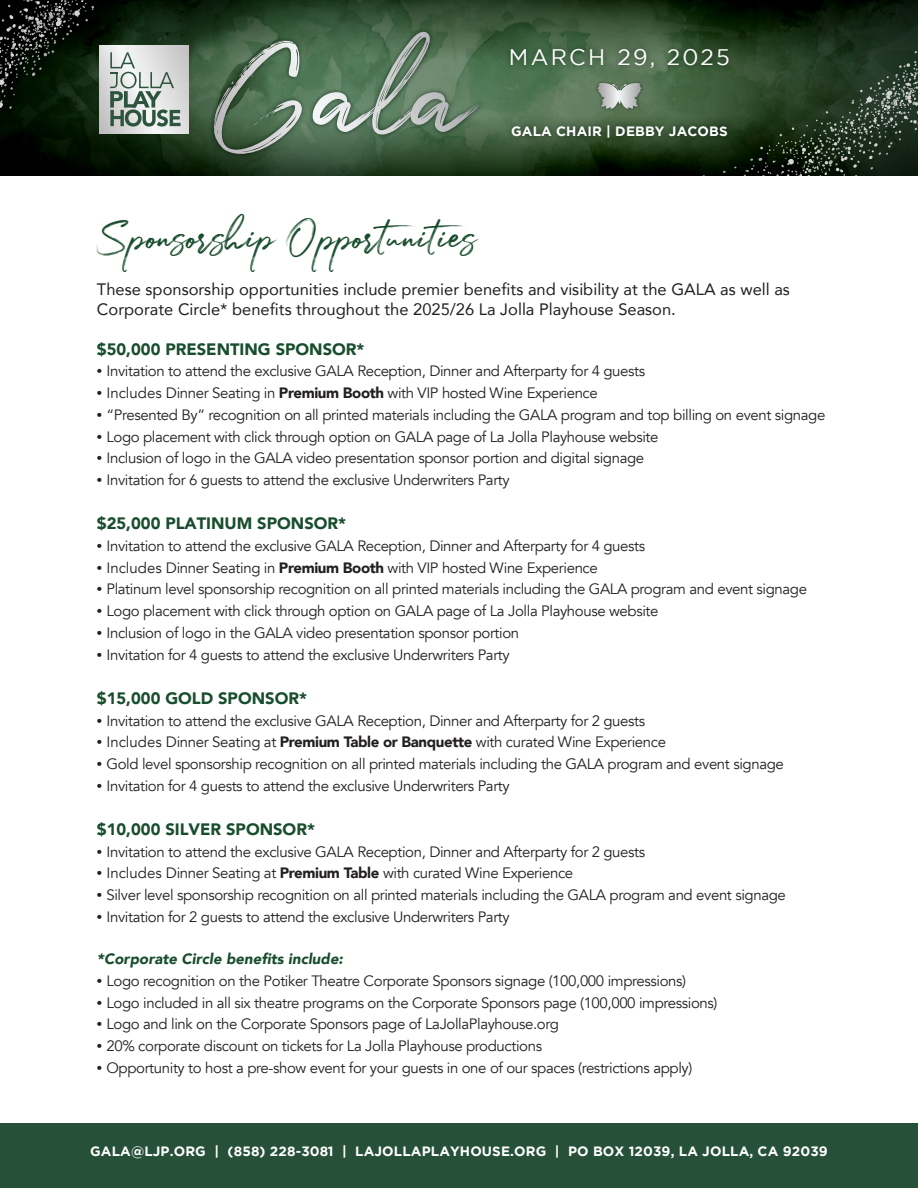
<style>
.page{position:relative;width:918px;height:1188px;background:#fff}
.page>*{position:absolute;margin:0;border:0;box-sizing:border-box;transform-origin:0 0}
.t1{font:45px "Julietta Messie";color:#184d2d}
.t2{font:22.5px "Gotham";letter-spacing:.1em;color:#fff}
.t3{font:16.5px/19.8px "Avenir";color:#231f20}
.t4{font:900 16.5px "Avenir";color:#184d2d}
.t5{font:15px "Avenir";letter-spacing:-.025em;color:#231f20}
.t6{font:italic 900 15px "Avenir";color:#184d2d}
.t7{font:700 13.5px "Gotham";letter-spacing:.01em;color:#fff}
.s1{font-family:"Gill Sans";font-weight:600}
.s2{font-weight:900}
</style>
<div class="page">
<img style="left:488px;top:64px;width:157px;height:46px">
<svg style="left:0;top:64px;width:207px;height:46px"></svg>
<svg style="left:645px;top:64px;width:99px;height:46px;background:#446341"></svg>
<svg style="left:94px;top:0;width:824px;height:64px;background:#1c321c"></svg>
<svg style="left:0;top:110px;width:744px;height:65px;background:#132611"></svg>
<svg style="left:744px;top:61px;width:174px;height:115px;background:#283b27"></svg>
<svg style="left:0;top:0;width:94px;height:109px;background:#151f15"></svg>
<img style="left:500px;top:37px;width:239px;height:41px">
<img style="left:502px;top:115px;width:235px;height:33px">
<img style="left:207px;top:25px;width:281px;height:136px">
<svg style="left:213px;top:40px;width:89px;height:120px;background:#5e7860"></svg>
<svg style="left:310px;top:32px;width:171px;height:103px;background:#6a866e"></svg>
<img style="left:594px;top:79px;width:51px;height:34px">
<svg style="left:595px;top:83px;width:49px;height:26px"></svg>
<svg style="left:99px;top:45px;width:90px;height:89px;background:#d8d7d8"></svg>
<svg style="left:110px;top:52px;width:71px;height:75px;background:#b2bdb7"></svg>
<div style="left:0;top:1123px;width:918px;height:65px;background:#265038"></div>
<h2 class="t2" style="left:509px;top:45px;width:223px">MARCH 29, 2025</h2>
<p class="t7" style="left:511px;top:123px;width:218px">GALA CHAIR | DEBBY JACOBS</p>
<h1 class="t1" style="left:97px;top:207px;width:380px">Sponsorship Opportunities</h1>
<p class="t3" style="left:97px;top:279px;width:694px">These sponsorship opportunities include premier benefits and visibility at the GALA as well as<br>Corporate Circle* benefits throughout the 2025/26 La Jolla Playhouse Season.</p>
<p class="t4" style="left:97px;top:335px;width:269px">$50,000 PRESENTING SPONSOR*</p>
<p class="t5" style="left:97px;top:362px;width:550px"><span class="s1">•</span> Invitation to attend the exclusive GALA Reception, Dinner and Afterparty for 4 guests</p>
<p class="t5" style="left:97px;top:384px;width:502px"><span class="s1">•</span> Includes Dinner Seating in <span class="s2">Premium Booth</span> with VIP hosted Wine Experience</p>
<p class="t5" style="left:97px;top:406px;width:730px"><span class="s1">•</span> “Presented By” recognition on all printed materials including the GALA program and top billing on event signage</p>
<p class="t5" style="left:97px;top:427px;width:563px"><span class="s1">•</span> Logo placement with click through option on GALA page of La Jolla Playhouse website</p>
<p class="t5" style="left:97px;top:449px;width:549px"><span class="s1">•</span> Inclusion of logo in the GALA video presentation sponsor portion and digital signage</p>
<p class="t5" style="left:97px;top:471px;width:414px"><span class="s1">•</span> Invitation for 6 guests to attend the exclusive Underwriters Party</p>
<p class="t4" style="left:97px;top:509px;width:251px">$25,000 PLATINUM SPONSOR*</p>
<p class="t5" style="left:97px;top:537px;width:550px"><span class="s1">•</span> Invitation to attend the exclusive GALA Reception, Dinner and Afterparty for 4 guests</p>
<p class="t5" style="left:97px;top:559px;width:502px"><span class="s1">•</span> Includes Dinner Seating in <span class="s2">Premium Booth</span> with VIP hosted Wine Experience</p>
<p class="t5" style="left:97px;top:580px;width:712px"><span class="s1">•</span> Platinum level sponsorship recognition on all printed materials including the GALA program and event signage</p>
<p class="t5" style="left:97px;top:602px;width:563px"><span class="s1">•</span> Logo placement with click through option on GALA page of La Jolla Playhouse website</p>
<p class="t5" style="left:97px;top:624px;width:424px"><span class="s1">•</span> Inclusion of logo in the GALA video presentation sponsor portion</p>
<p class="t5" style="left:97px;top:646px;width:414px"><span class="s1">•</span> Invitation for 4 guests to attend the exclusive Underwriters Party</p>
<p class="t4" style="left:97px;top:684px;width:212px">$15,000 GOLD SPONSOR*</p>
<p class="t5" style="left:97px;top:711px;width:550px"><span class="s1">•</span> Invitation to attend the exclusive GALA Reception, Dinner and Afterparty for 2 guests</p>
<p class="t5" style="left:97px;top:733px;width:571px"><span class="s1">•</span> Includes Dinner Seating at <span class="s2">Premium Table or Banquette</span> with curated Wine Experience</p>
<p class="t5" style="left:97px;top:755px;width:688px"><span class="s1">•</span> Gold level sponsorship recognition on all printed materials including the GALA program and event signage</p>
<p class="t5" style="left:97px;top:777px;width:414px"><span class="s1">•</span> Invitation for 4 guests to attend the exclusive Underwriters Party</p>
<p class="t4" style="left:97px;top:815px;width:220px">$10,000 SILVER SPONSOR*</p>
<p class="t5" style="left:97px;top:843px;width:550px"><span class="s1">•</span> Invitation to attend the exclusive GALA Reception, Dinner and Afterparty for 2 guests</p>
<p class="t5" style="left:97px;top:864px;width:478px"><span class="s1">•</span> Includes Dinner Seating at <span class="s2">Premium Table</span> with curated Wine Experience</p>
<p class="t5" style="left:97px;top:886px;width:690px"><span class="s1">•</span> Silver level sponsorship recognition on all printed materials including the GALA program and event signage</p>
<p class="t5" style="left:97px;top:908px;width:414px"><span class="s1">•</span> Invitation for 2 guests to attend the exclusive Underwriters Party</p>
<p class="t6" style="left:97px;top:947px;width:248px">*Corporate Circle benefits include:</p>
<p class="t5" style="left:97px;top:972px;width:591px"><span class="s1">•</span> Logo recognition on the Potiker Theatre Corporate Sponsors signage (100,000 impressions)</p>
<p class="t5" style="left:97px;top:994px;width:622px"><span class="s1">•</span> Logo included in all six theatre programs on the Corporate Sponsors page (100,000 impressions)</p>
<p class="t5" style="left:97px;top:1015px;width:463px"><span class="s1">•</span> Logo and link on the Corporate Sponsors page of LaJollaPlayhouse.org</p>
<p class="t5" style="left:97px;top:1037px;width:447px"><span class="s1">•</span> 20% corporate discount on tickets for La Jolla Playhouse productions</p>
<p class="t5" style="left:97px;top:1059px;width:597px"><span class="s1">•</span> Opportunity to host a pre-show event for your guests in one of our spaces (restrictions apply)</p>
<p class="t7" style="left:90px;top:1144px;width:739px">GALA@LJP.ORG | (858) 228-3081 | LAJOLLAPLAYHOUSE.ORG | PO BOX 12039, LA JOLLA, CA 92039</p>
</div>
